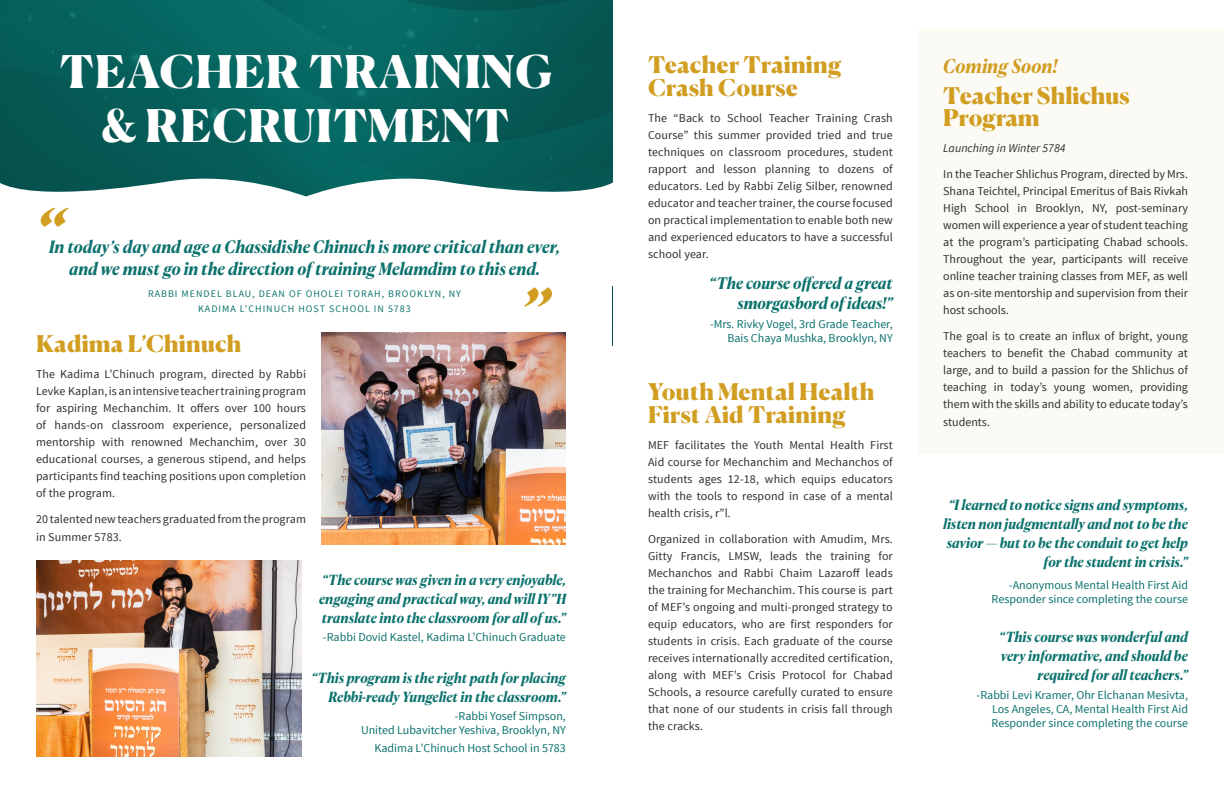
<style>
.page{position:relative;width:1224px;height:792px;background:#fff}
.page>*{position:absolute;margin:0;border:0;box-sizing:border-box;transform-origin:0 0}
.t1{font:900 45px "Canela";letter-spacing:.02em;color:#fff}
.t2{font:900 23px/23px "Canela";letter-spacing:.005em;color:#d19e21}
.t3{font:italic 700 19px "Canela Deck";color:#d19e21}
.t4{font:italic 700 17px/22px "Canela Deck";color:#0c726d;text-align:center}
.t5{font:italic 700 16px/20px "Canela Deck";color:#0c726d;text-align:right}
.t6{font:italic 700 14px/19px "Canela Deck";color:#0c726d;text-align:right}
.t7{font:12px/17px "Source Sans Pro";letter-spacing:.01em;color:#312f30;text-align:justify}
.t8{font:12px/14px "Source Sans Pro";color:#0c726d;text-align:right}
.t9{font:italic 12px "Source Sans Pro";color:#312f30}
.t10{font:10px/15px "Source Sans Pro";letter-spacing:.1em;color:#0c726d;text-align:center}
</style>
<div class="page">
<div style="left:918px;top:28px;width:306px;height:426px;background:#fcfaf5"></div>
<img style="left:0;top:0;width:612px;height:165px">
<svg style="left:0;top:165px;width:613px;height:142px"></svg>
<img style="left:321px;top:333px;width:245px;height:211px">
<img style="left:36px;top:560px;width:266px;height:197px">
<p class="t1" style="left:60px;top:36px;width:494px">TEACHER TRAINING</p>
<p class="t1" style="left:102px;top:90px;width:408px">&amp; RECRUITMENT</p>
<p class="t4" style="left:49px;top:233px;width:512px">In today’s day and age a Chassidishe Chinuch is more critical than ever, and we must go in the direction of training Melamdim to this end.</p>
<p class="t10" style="left:148px;top:286px;width:315px">RABBI MENDEL BLAU, DEAN OF OHOLEI TORAH, BROOKLYN, NY<br>KADIMA L’CHINUCH HOST SCHOOL IN 5783</p>
<p class="t2" style="left:36px;top:330px;width:207px">Kadima L’Chinuch</p>
<p class="t7" style="left:36px;top:365px;width:272px">The Kadima L’Chinuch program, directed by Rabbi Levke Kaplan, is an intensive teacher training program for aspiring Mechanchim. It offers over 100 hours of hands-on classroom experience, personalized mentorship with renowned Mechanchim, over 30 educational courses, a generous stipend, and helps participants find teaching positions upon completion of the program.</p>
<p class="t7" style="left:36px;top:510px;width:272px;line-height:18px">20 talented new teachers graduated from the program in Summer 5783.</p>
<p class="t6" style="left:319px;top:568px;width:248px;text-align:justify">“The course was given in a very enjoyable, engaging and practical way, and will IY”H translate into the classroom for all of us.”</p>
<p class="t8" style="left:323px;top:630px;width:244px">-Rabbi Dovid Kastel, Kadima L’Chinuch Graduate</p>
<p class="t6" style="left:311px;top:667px;width:256px">“This program is the right path for placing<br>Rebbi-ready Yungeliet in the classroom.”</p>
<p class="t8" style="left:361px;top:710px;width:206px">-Rabbi Yosef Simpson,<br>United Lubavitcher Yeshiva, Brooklyn, NY</p>
<p class="t8" style="left:374px;top:742px;width:193px">Kadima L’Chinuch Host School in 5783</p>
<p class="t2" style="left:648px;top:51px;width:195px">Teacher Training<br>Crash Course</p>
<p class="t7" style="left:648px;top:110px;width:246px">The “Back to School Teacher Training Crash Course” this summer provided tried and true techniques on classroom procedures, student rapport and lesson planning to dozens of educators. Led by Rabbi Zelig Silber, renowned educator and teacher trainer, the course focused on practical implementation to enable both new and experienced educators to have a successful school year.</p>
<p class="t5" style="left:709px;top:272px;width:185px">“The course offered a great smorgasbord of ideas!”</p>
<p class="t8" style="left:710px;top:317px;width:184px">-Mrs. Rivky Vogel, 3rd Grade Teacher,<br>Bais Chaya Mushka, Brooklyn, NY</p>
<p class="t2" style="left:648px;top:378px;width:228px">Youth Mental Health<br>First Aid Training</p>
<p class="t7" style="left:648px;top:437px;width:246px">MEF facilitates the Youth Mental Health First Aid course for Mechanchim and Mechanchos of students ages 12-18, which equips educators with the tools to respond in case of a mental health crisis, r”l.</p>
<p class="t7" style="left:648px;top:531px;width:246px">Organized in collaboration with Amudim, Mrs.<br>Gitty Francis, LMSW, leads the training for Mechanchos and Rabbi Chaim Lazaroff leads the training for Mechanchim. This course is part of MEF’s ongoing and multi-pronged strategy to equip educators, who are first responders for students in crisis. Each graduate of the course receives internationally accredited certification, along with MEF’s Crisis Protocol for Chabad Schools, a resource carefully curated to ensure that none of our students in crisis fall through the cracks.</p>
<p class="t3" style="left:943px;top:49px;width:115px">Coming Soon!</p>
<p class="t2" style="left:943px;top:83px;width:188px;line-height:22px">Teacher Shlichus<br>Program</p>
<p class="t9" style="left:943px;top:141px;width:124px">Launching in Winter 5784</p>
<p class="t7" style="left:943px;top:166px;width:246px">In the Teacher Shlichus Program, directed by Mrs.<br>Shana Teichtel, Principal Emeritus of Bais Rivkah High School in Brooklyn, NY, post-seminary women will experience a year of student teaching at the program’s participating Chabad schools.<br>Throughout the year, participants will receive online teacher training classes from MEF, as well as on-site mentorship and supervision from their host schools.</p>
<p class="t7" style="left:943px;top:328px;width:246px">The goal is to create an influx of bright, young teachers to benefit the Chabad community at large, and to build a passion for the Shlichus of teaching in today’s young women, providing them with the skills and ability to educate today’s students.</p>
<p class="t6" style="left:943px;top:494px;width:246px">“I learned to notice signs and symptoms, listen non judgmentally and not to be the savior — but to be the conduit to get help for the student in crisis.”</p>
<p class="t8" style="left:992px;top:579px;width:198px">-Anonymous Mental Health First Aid<br>Responder since completing the course</p>
<p class="t6" style="left:999px;top:626px;width:190px">“This course was wonderful and very informative, and should be required for all teachers.”</p>
<p class="t8" style="left:992px;top:688px;width:198px;text-align:justify;text-indent:-15px">-Rabbi Levi Kramer, Ohr Elchanan Mesivta, Los Angeles, CA, Mental Health First Aid Responder since completing the course</p>
</div>
